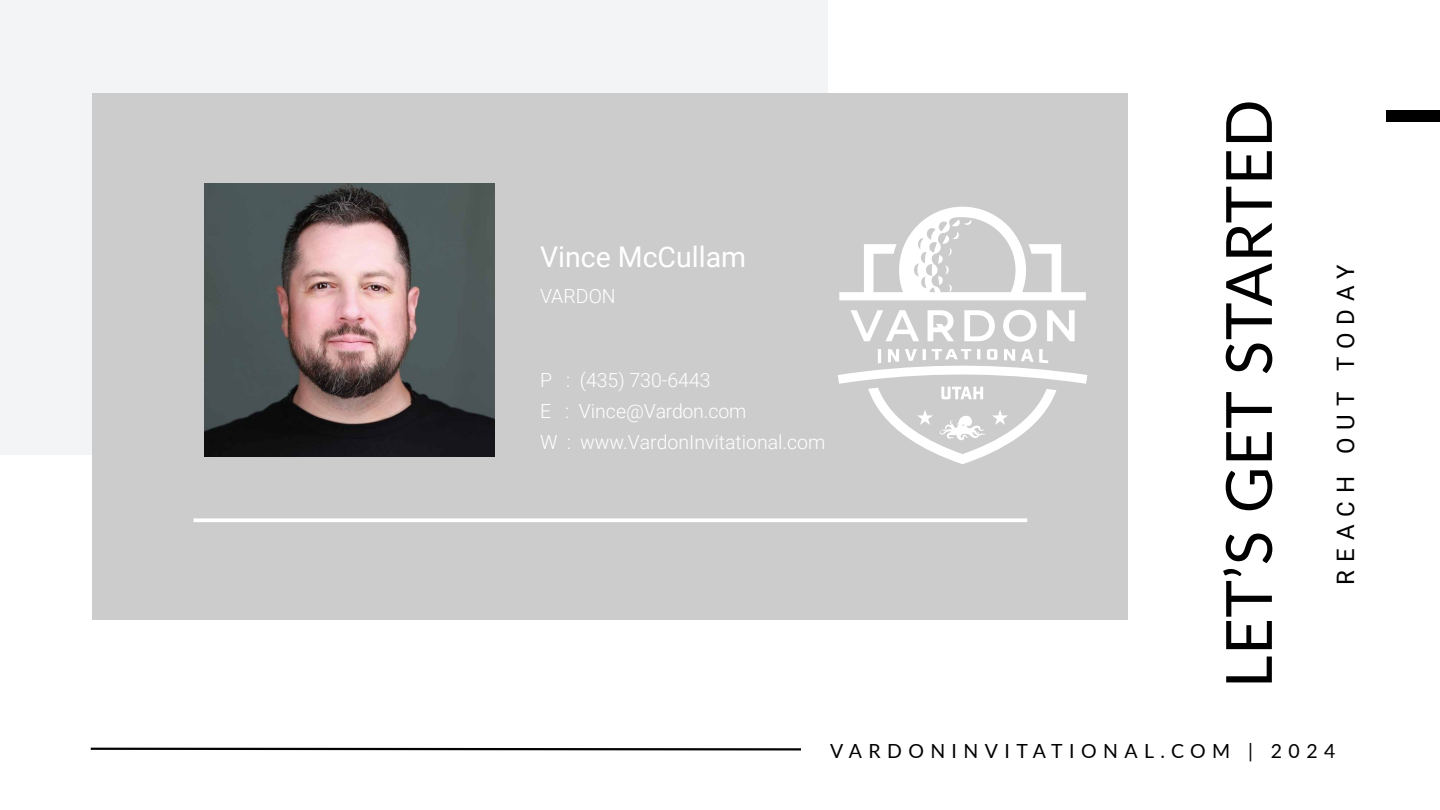
<style>
.page{position:relative;width:1440px;height:810px;background:#fff}
.page>*{position:absolute;margin:0;border:0;box-sizing:border-box;transform-origin:0 0}
.t1{font:63.75px "Lato";letter-spacing:.01em;color:#000}
.t2{font:28.5px "Roboto";color:#fff}
.t3{font:24px "Roboto";letter-spacing:.33em;color:#000}
.t4{font:300 19.5px/30.8px "Roboto";color:#fff}
.t5{font:19.5px "Lato";letter-spacing:.33em;color:#000}
</style>
<div class="page">
<svg style="left:90px;top:747px;width:711px;height:4px"></svg>
<div style="left:1386px;top:110px;width:54px;height:12px;background:#000"></div>
<div style="left:0;top:0;width:828px;height:454px;background:#f2f4f5"></div>
<div style="left:92px;top:94px;width:1036px;height:526px;background:#ccc"></div>
<svg style="left:194px;top:518px;width:833px;height:4px;background:#fafafa"></svg>
<img style="left:204px;top:184px;width:290px;height:273px">
<svg style="left:839px;top:207px;width:247px;height:93px"></svg>
<svg style="left:850px;top:310px;width:69px;height:31px"></svg>
<svg style="left:928px;top:310px;width:26px;height:31px"></svg>
<svg style="left:964px;top:310px;width:31px;height:31px"></svg>
<svg style="left:1003px;top:310px;width:34px;height:32px"></svg>
<svg style="left:1047px;top:310px;width:28px;height:31px"></svg>
<svg style="left:838px;top:349px;width:249px;height:115px"></svg>
<h2 class="t2" style="left:540px;top:237px;width:208px">Vince McCullam</h2>
<p class="t4" style="left:540px;top:280px;width:77px">VARDON</p>
<p class="t4" style="left:540px;top:364px;width:287px">P : (435) 730-6443<br>E : Vince@Vardon.com<br>W : www.VardonInvitational.com</p>
<h1 class="t1" style="left:1203px;top:688px;width:590px;rotate:-90deg">LET’S GET STARTED</h1>
<p class="t3" style="left:1329px;top:585px;width:322px;rotate:-90deg">REACH OUT TODAY</p>
<p class="t5" style="left:830px;top:737px;width:507px">VARDONINVITATIONAL.COM | 2024</p>
</div>
